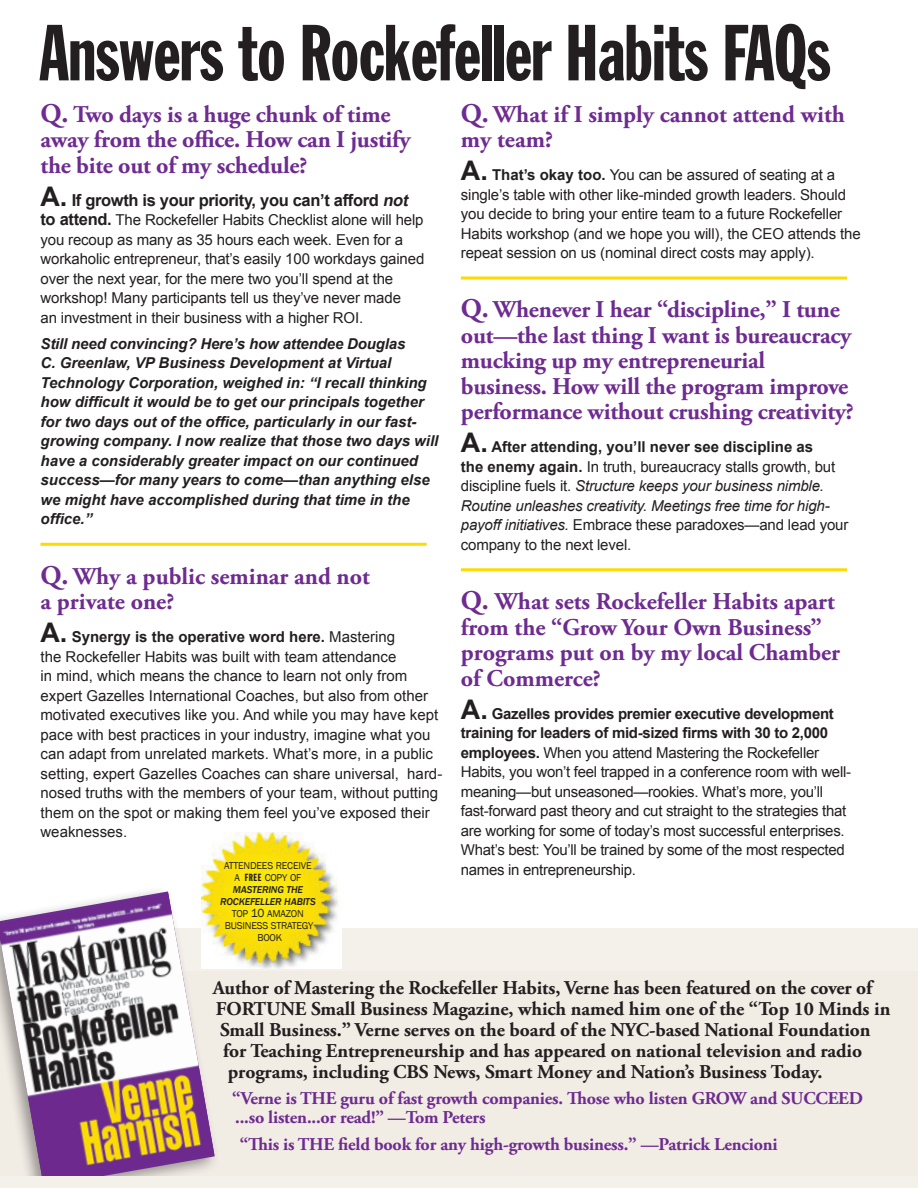
<style>
.page{position:relative;width:918px;height:1188px;background:#fff}
.page>*{position:absolute;margin:0;border:0;box-sizing:border-box;transform-origin:0 0}
.t1{font:78px "Franklin Gothic Extra Cond";letter-spacing:-.01em;color:#231f20}
.t2{font:700 24px/25.5px "Adobe Garamond Pro";letter-spacing:-.01em;color:#6e2b90}
.t3{font:700 19.5px "Adobe Garamond Pro";letter-spacing:-.005em;color:#231f20}
.t4{font:700 18px/19.5px "Adobe Garamond Pro";letter-spacing:-.01em;color:#6e2b90}
.t5{font:700 16.5px "Arial";letter-spacing:-.02em;color:#231f20}
.t6{font:15px/19.5px "Arial";letter-spacing:-.01em;color:#231f20}
.t7{font:italic 700 15px/19.5px "Arial";color:#231f20}
.t8{font:10.2px/12px "Franklin Gothic Book SC850";letter-spacing:-.02em;color:#231f20;text-align:center}
.t9{font:10.2px/12px "Franklin Gothic Medium Italic SC850";letter-spacing:-.02em;color:#231f20;text-align:center}
.s1{font-size:27px}
.s2{font-style:italic}
.s3{font-weight:700;font-size:16.5px}
.s4{font-weight:700;font-size:27px}
.s5{font-weight:700}
.s6{font-family:"Franklin Gothic Extra Cond SC850"}
.s7{font-size:12px}
</style>
<div class="page">
<div style="left:0;top:928px;width:918px;height:260px;background:#f4f1ea"></div>
<div style="left:0;top:972px;width:918px;height:204px;background:#f1ece4"></div>
<hr style="left:40px;top:543px;width:387px;height:3px;background:#fcdb04">
<hr style="left:461px;top:277px;width:386px;height:3px;background:#fcdb04">
<hr style="left:461px;top:568px;width:386px;height:3px;background:#fcdb04">
<div style="left:0;top:884px;width:219px;height:292px;background:#231f20;opacity:.44"></div>
<img style="left:0;top:892px;width:214px;height:284px">
<img style="left:201px;top:832px;width:141px;height:137px">
<h1 class="t1" style="left:39px;top:11px;width:794px">Answers to Rockefeller Habits FAQs</h1>
<h2 class="t2" style="left:40px;top:102px;width:372px"><span class="s1">Q.</span> Two days is a huge chunk of time away from the office. How can I justify the bite out of my schedule?</h2>
<p class="t5" style="left:40px;top:191px;width:372px"><span class="s1">A.</span> If growth is your priority, you can’t afford <span class="s2">not</span></p>
<p class="t6" style="left:40px;top:210px;width:385px"><span class="s3">to attend.</span> The Rockefeller Habits Checklist alone will help you recoup as many as 35 hours each week. Even for a workaholic entrepreneur, that’s easily 100 workdays gained over the next year, for the mere two you’ll spend at the workshop! Many participants tell us they’ve never made<br>an investment in their business with a higher ROI.</p>
<p class="t7" style="left:41px;top:334px;width:399px">Still need convincing? Here’s how attendee Douglas<br>C. Greenlaw, VP Business Development at Virtual Technology Corporation, weighed in: “I recall thinking how difficult it would be to get our principals together for two days out of the office, particularly in our fast&shy;growing company. I now realize that those two days will have a considerably greater impact on our continued success—for many years to come—than anything else we might have accomplished during that time in the office.”</p>
<h2 class="t2" style="left:40px;top:564px;width:331px"><span class="s1">Q.</span> Why a public seminar and not a private one?</h2>
<p class="t6" style="left:40px;top:627px;width:403px"><span class="s4">A.</span> <span class="s5">Synergy is the operative word here.</span> Mastering<br>the Rockefeller Habits was built with team attendance<br>in mind, which means the chance to learn not only from expert Gazelles International Coaches, but also from other motivated executives like you. And while you may have kept pace with best practices in your industry, imagine what you can adapt from unrelated markets. What’s more, in a public setting, expert Gazelles Coaches can share universal, hard&shy;nosed truths with the members of your team, without putting them on the spot or making them feel you’ve exposed their weaknesses.</p>
<p class="t8" style="left:224px;top:860px;width:89px">ATTENDEES RECEIVE<br>A <span class="s6">frEE</span> COPY OF</p>
<p class="t9" style="left:220px;top:884px;width:97px">MASTERING THE<br>ROCKEFELLER HABITS</p>
<p class="t8" style="left:225px;top:908px;width:90px">TOP <span class="s7">10</span> AMAZON<br>BUSINESS STRATEGY<br>BOOK</p>
<h2 class="t2" style="left:461px;top:102px;width:386px"><span class="s1">Q.</span> What if I simply cannot attend with my team?</h2>
<p class="t6" style="left:461px;top:165px;width:401px"><span class="s4">A.</span> <span class="s5">That’s okay too.</span> You can be assured of seating at a single’s table with other like-minded growth leaders. Should you decide to bring your entire team to a future Rockefeller Habits workshop (and we hope you will), the CEO attends the repeat session on us (nominal direct costs may apply).</p>
<h2 class="t2" style="left:461px;top:297px;width:395px"><span class="s1">Q.</span> Whenever I hear “discipline,” I tune out—the last thing I want is bureaucracy mucking up my entrepreneurial business. How will the program improve performance without crushing creativity?</h2>
<p class="t6" style="left:461px;top:437px;width:389px"><span class="s4">A.</span> <span class="s5">After attending, you’ll never see discipline as<br>the enemy again.</span> In truth, bureaucracy stalls growth, but discipline fuels it. <span class="s2">Structure keeps your business nimble.<br>Routine unleashes creativity. Meetings free time for high&shy;payoff initiatives.</span> Embrace these paradoxes—and lead your company to the next level.</p>
<h2 class="t2" style="left:461px;top:589px;width:381px"><span class="s1">Q.</span> What sets Rockefeller Habits apart from the “Grow Your Own Business” programs put on by my local Chamber of Commerce?</h2>
<p class="t6" style="left:461px;top:704px;width:392px"><span class="s4">A.</span> <span class="s5">Gazelles provides premier executive development training for leaders of mid-sized firms with 30 to 2,000 employees.</span> When you attend Mastering the Rockefeller Habits, you won’t feel trapped in a conference room with well&shy;meaning—but unseasoned—rookies. What’s more, you’ll fast-forward past theory and cut straight to the strategies that are working for some of today’s most successful enterprises.<br>What’s best: You’ll be trained by some of the most respected names in entrepreneurship.</p>
<h3 class="t3" style="left:213px;top:976px;width:661px">Author of Mastering the Rockefeller Habits, Verne has been featured on the cover of</h3>
<h3 class="t3" style="left:216px;top:997px;width:676px">FORTUNE Small Business Magazine, which named him one of the “Top 10 Minds in</h3>
<h3 class="t3" style="left:220px;top:1018px;width:652px">Small Business.” Verne serves on the board of the NYC-based National Foundation</h3>
<h3 class="t3" style="left:223px;top:1039px;width:640px">for Teaching Entrepreneurship and has appeared on national television and radio</h3>
<h3 class="t3" style="left:228px;top:1060px;width:596px">programs, including CBS News, Smart Money and Nation’s Business Today.</h3>
<p class="t4" style="left:232px;top:1089px;width:632px">“Verne is THE guru of fast growth companies. Those who listen GROW and SUCCEED ...so listen...or read!” —Tom Peters</p>
<p class="t4" style="left:240px;top:1135px;width:540px">“This is THE field book for any high-growth business.” —Patrick Lencioni</p>
</div>
